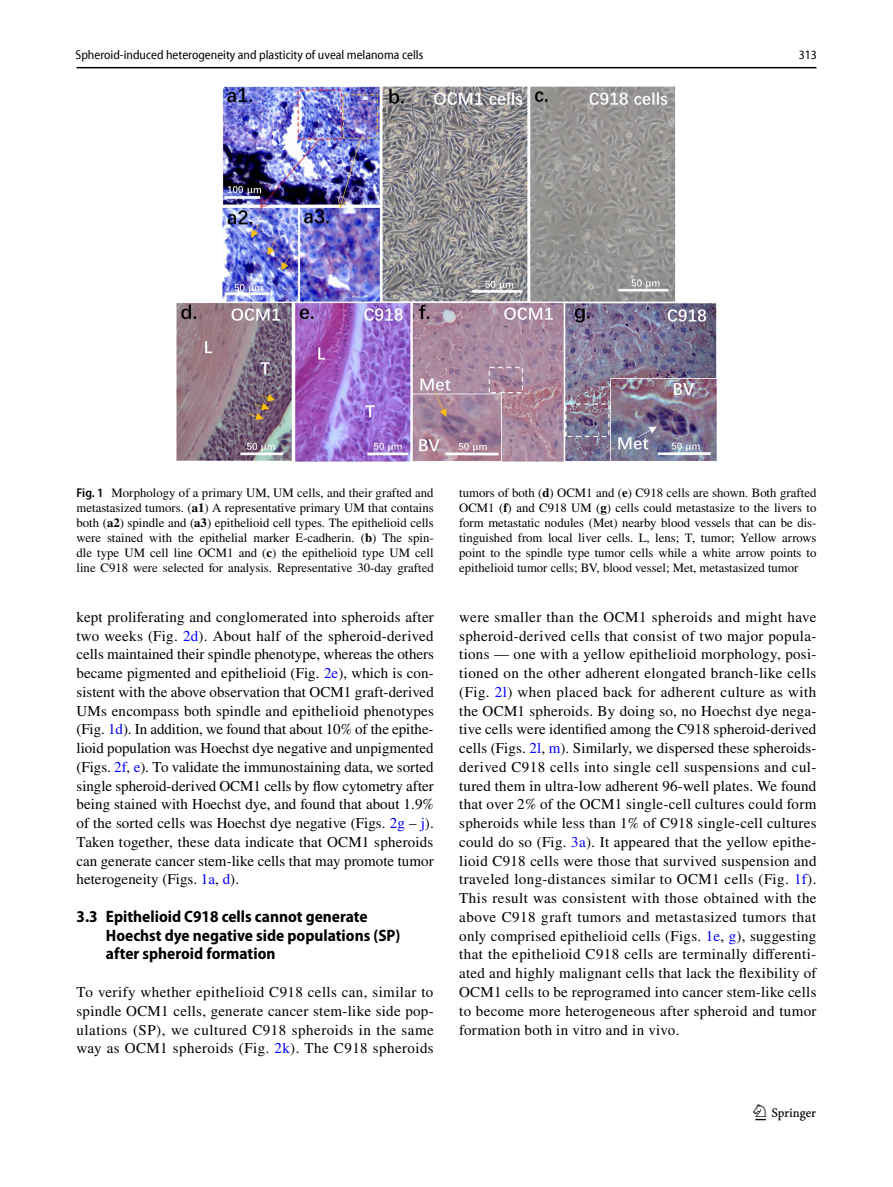
<style>
.page{position:relative;width:893px;height:1187px;background:#fff}
.page>*{position:absolute;margin:0;border:0;box-sizing:border-box;transform-origin:0 0}
.t1{font:22.5px "Springnew Regular 3";color:#000}
.t2{font:700 semi-condensed 16.5px/18.8px "Myriad Pro";color:#000}
.t3{font:15px/18.8px "STIX";letter-spacing:.02em;color:#000;text-align:justify}
.t4{font:12.75px/15px "STIX";color:#000;text-align:justify}
.t5{font:semi-condensed 12.75px "Myriad Pro Unic";color:#000}
.s1{font-family:"Myriad Pro";font-weight:600;font-stretch:semi-condensed}
.s2{font-weight:700}
.s3{color:#00f}
</style>
<div class="page">
<hr style="left:77px;top:67px;width:739px;height:1px;background:#000">
<img style="left:176px;top:87px;width:540px;height:375px">
<p class="t5" style="left:76px;top:50px;width:349px">Spheroid-induced heterogeneity and plasticity of uveal melanoma cells</p>
<p class="t5" style="left:799px;top:50px;width:20px">313</p>
<p class="t4" style="left:77px;top:486px;width:359px"><span class="s1">Fig. 1</span> Morphology of a primary UM, UM cells, and their grafted and metastasized tumors. (<span class="s2">a1</span>) A representative primary UM that contains both (<span class="s2">a2</span>) spindle and (<span class="s2">a3</span>) epithelioid cell types. The epithelioid cells were stained with the epithelial marker E-cadherin. (<span class="s2">b</span>) The spin&shy;dle type UM cell line OCM1 and (<span class="s2">c</span>) the epithelioid type UM cell line C918 were selected for analysis. Representative 30-day grafted</p>
<p class="t4" style="left:459px;top:486px;width:359px">tumors of both (<span class="s2">d</span>) OCM1 and (<span class="s2">e</span>) C918 cells are shown. Both grafted OCM1 (<span class="s2">f</span>) and C918 UM (<span class="s2">g</span>) cells could metastasize to the livers to form metastatic nodules (Met) nearby blood vessels that can be dis&shy;tinguished from local liver cells. L, lens; T, tumor; Yellow arrows point to the spindle type tumor cells while a white arrow points to epithelioid tumor cells; BV, blood vessel; Met, metastasized tumor</p>
<p class="t3" style="left:77px;top:608px;width:359px">kept proliferating and conglomerated into spheroids after two weeks (Fig. <span class="s3">2d</span>). About half of the spheroid-derived cells maintained their spindle phenotype, whereas the others became pigmented and epithelioid (Fig. <span class="s3">2e</span>), which is con&shy;sistent with the above observation that OCM1 graft-derived UMs encompass both spindle and epithelioid phenotypes (Fig. <span class="s3">1d</span>). In addition, we found that about 10% of the epithe&shy;lioid population was Hoechst dye negative and unpigmented (Figs. <span class="s3">2f</span>, <span class="s3">e</span>). To validate the immunostaining data, we sorted single spheroid-derived OCM1 cells by flow cytometry after being stained with Hoechst dye, and found that about 1.9% of the sorted cells was Hoechst dye negative (Figs. <span class="s3">2g</span> – <span class="s3">j</span>).<br>Taken together, these data indicate that OCM1 spheroids can generate cancer stem-like cells that may promote tumor heterogeneity (Figs. <span class="s3">1a</span>, <span class="s3">d</span>).</p>
<p class="t2" style="left:106px;top:907px;width:296px;text-indent:-29px">3.3 Epithelioid C918 cells cannot generate<br>Hoechst dye negative side populations (SP) after spheroid formation</p>
<p class="t3" style="left:77px;top:983px;width:359px">To verify whether epithelioid C918 cells can, similar to spindle OCM1 cells, generate cancer stem-like side pop&shy;ulations (SP), we cultured C918 spheroids in the same way as OCM1 spheroids (Fig. <span class="s3">2k</span>). The C918 spheroids</p>
<p class="t3" style="left:459px;top:608px;width:359px">were smaller than the OCM1 spheroids and might have spheroid-derived cells that consist of two major popula&shy;tions — one with a yellow epithelioid morphology, posi&shy;tioned on the other adherent elongated branch-like cells (Fig. <span class="s3">2l</span>) when placed back for adherent culture as with the OCM1 spheroids. By doing so, no Hoechst dye nega&shy;tive cells were identified among the C918 spheroid-derived cells (Figs. <span class="s3">2l</span>, <span class="s3">m</span>). Similarly, we dispersed these spheroids&shy;derived C918 cells into single cell suspensions and cul&shy;tured them in ultra-low adherent 96-well plates. We found that over 2% of the OCM1 single-cell cultures could form spheroids while less than 1% of C918 single-cell cultures could do so (Fig. <span class="s3">3a</span>). It appeared that the yellow epithe&shy;lioid C918 cells were those that survived suspension and traveled long-distances similar to OCM1 cells (Fig. <span class="s3">1f</span>).<br>This result was consistent with those obtained with the above C918 graft tumors and metastasized tumors that only comprised epithelioid cells (Figs. <span class="s3">1e</span>, <span class="s3">g</span>), suggesting that the epithelioid C918 cells are terminally differenti&shy;ated and highly malignant cells that lack the flexibility of OCM1 cells to be reprogramed into cancer stem-like cells to become more heterogeneous after spheroid and tumor formation both in vitro and in vivo.</p>
<h1 class="t1" style="left:755px;top:1104px;width:62px">1 3</h1>
</div>
